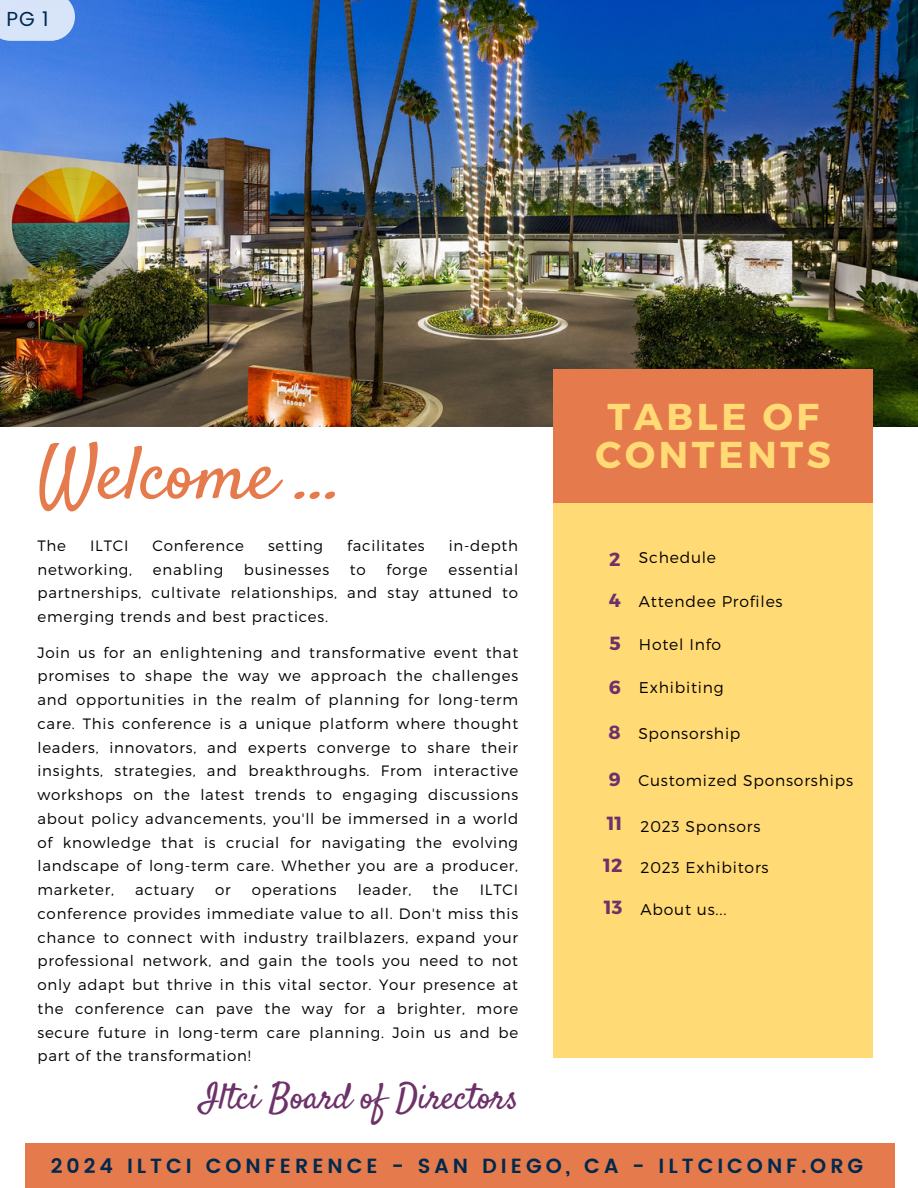
<style>
.page{position:relative;width:918px;height:1188px;background:#fff}
.page>*{position:absolute;margin:0;border:0;box-sizing:border-box;transform-origin:0 0}
.t1{font:75px "Satisfy";letter-spacing:-.01em;color:#e57a4c}
.t2{font:700 37.35px/38.2px "Montserrat";letter-spacing:.1em;color:#ffda75;text-align:center}
.t3{font:36px "Satisfy";letter-spacing:-.01em;color:#6d326a}
.t4{font:600 20.4px "Poppins";letter-spacing:.195em;color:#00294d}
.t5{font:20.1px "Poppins";color:#00294d}
.t6{font:700 19.05px "Montserrat";color:#6d326a}
.t7{font:300 15.6px "Montserrat";letter-spacing:.05em;color:#000}
.t8{font:300 15px/23.7px "Montserrat";letter-spacing:.05em;color:#000;text-align:justify}
</style>
<div class="page">
<img style="left:0;top:0;width:918px;height:426px">
<div style="left:554px;top:369px;width:319px;height:688px;background:#ffda75"></div>
<div style="left:554px;top:369px;width:319px;height:134px;background:#e57a4c"></div>
<div style="left:25px;top:1143px;width:870px;height:45px;background:#e57a4c"></div>
<svg style="left:0;top:0;width:75px;height:41px;background:#ceddf7"></svg>
<p class="t5" style="left:7px;top:5px;width:44px">PG 1</p>
<p class="t1" style="left:38px;top:427px;width:307px">Welcome ...</p>
<p class="t8" style="left:37px;top:533px;width:30px">The</p>
<p class="t8" style="left:90px;top:533px;width:40px">ILTCI</p>
<p class="t8" style="left:153px;top:533px;width:93px">Conference</p>
<p class="t8" style="left:268px;top:533px;width:57px">setting</p>
<p class="t8" style="left:347px;top:533px;width:79px">facilitates</p>
<p class="t8" style="left:449px;top:533px;width:71px">in-depth</p>
<p class="t8" style="left:37px;top:557px;width:96px">networking,</p>
<p class="t8" style="left:153px;top:557px;width:72px">enabling</p>
<p class="t8" style="left:244px;top:557px;width:87px">businesses</p>
<p class="t8" style="left:350px;top:557px;width:17px">to</p>
<p class="t8" style="left:387px;top:557px;width:43px">forge</p>
<p class="t8" style="left:37px;top:557px;width:482px;text-indent:411px">essential partnerships, cultivate relationships, and stay attuned to emerging trends and best practices.</p>
<p class="t8" style="left:37px;top:640px;width:482px">Join us for an enlightening and transformative event that promises to shape the way we approach the challenges and opportunities in the realm of planning for long-term care. This conference is a unique platform where thought leaders, innovators, and experts converge to share their insights, strategies, and breakthroughs. From interactive workshops on the latest trends to engaging discussions about policy advancements, you'll be immersed in a world of knowledge that is crucial for navigating the evolving landscape of long-term care. Whether you are a producer, marketer,</p>
<p class="t8" style="left:135px;top:877px;width:60px">actuary</p>
<p class="t8" style="left:215px;top:877px;width:17px">or</p>
<p class="t8" style="left:252px;top:877px;width:86px">operations</p>
<p class="t8" style="left:358px;top:877px;width:55px">leader,</p>
<p class="t8" style="left:433px;top:877px;width:28px">the</p>
<p class="t8" style="left:37px;top:877px;width:482px;text-indent:442px">ILTCI conference provides immediate value to all. Don't miss this chance to connect with industry trailblazers, expand your professional network, and gain the tools you need to not only adapt but thrive in this vital sector. Your presence at the conference can pave the way for a brighter, more secure future in long-term care planning. Join us and be part of the transformation!</p>
<p class="t3" style="left:200px;top:1075px;width:320px">Iltci Board of Directors</p>
<p class="t2" style="left:595px;top:396px;width:237px">TABLE OF<br>CONTENTS</p>
<p class="t6" style="left:609px;top:546px;width:13px">2</p>
<p class="t7" style="left:639px;top:547px;width:79px">Schedule</p>
<p class="t6" style="left:609px;top:587px;width:14px">4</p>
<p class="t7" style="left:639px;top:591px;width:145px">Attendee Profiles</p>
<p class="t6" style="left:609px;top:631px;width:13px">5</p>
<p class="t7" style="left:639px;top:634px;width:84px">Hotel Info</p>
<p class="t6" style="left:609px;top:675px;width:14px">6</p>
<p class="t7" style="left:639px;top:678px;width:86px">Exhibiting</p>
<p class="t6" style="left:609px;top:720px;width:14px">8</p>
<p class="t7" style="left:638px;top:724px;width:104px">Sponsorship</p>
<p class="t6" style="left:609px;top:767px;width:14px">9</p>
<p class="t7" style="left:638px;top:770px;width:216px">Customized Sponsorships</p>
<p class="t6" style="left:607px;top:811px;width:17px">11</p>
<p class="t7" style="left:641px;top:816px;width:121px">2023 Sponsors</p>
<p class="t6" style="left:603px;top:853px;width:21px">12</p>
<p class="t7" style="left:641px;top:858px;width:130px">2023 Exhibitors</p>
<p class="t6" style="left:604px;top:895px;width:20px">13</p>
<p class="t7" style="left:641px;top:900px;width:87px">About us...</p>
<p class="t4" style="left:51px;top:1154px;width:814px">2024 ILTCI CONFERENCE - SAN DIEGO, CA - ILTCICONF.ORG</p>
</div>
